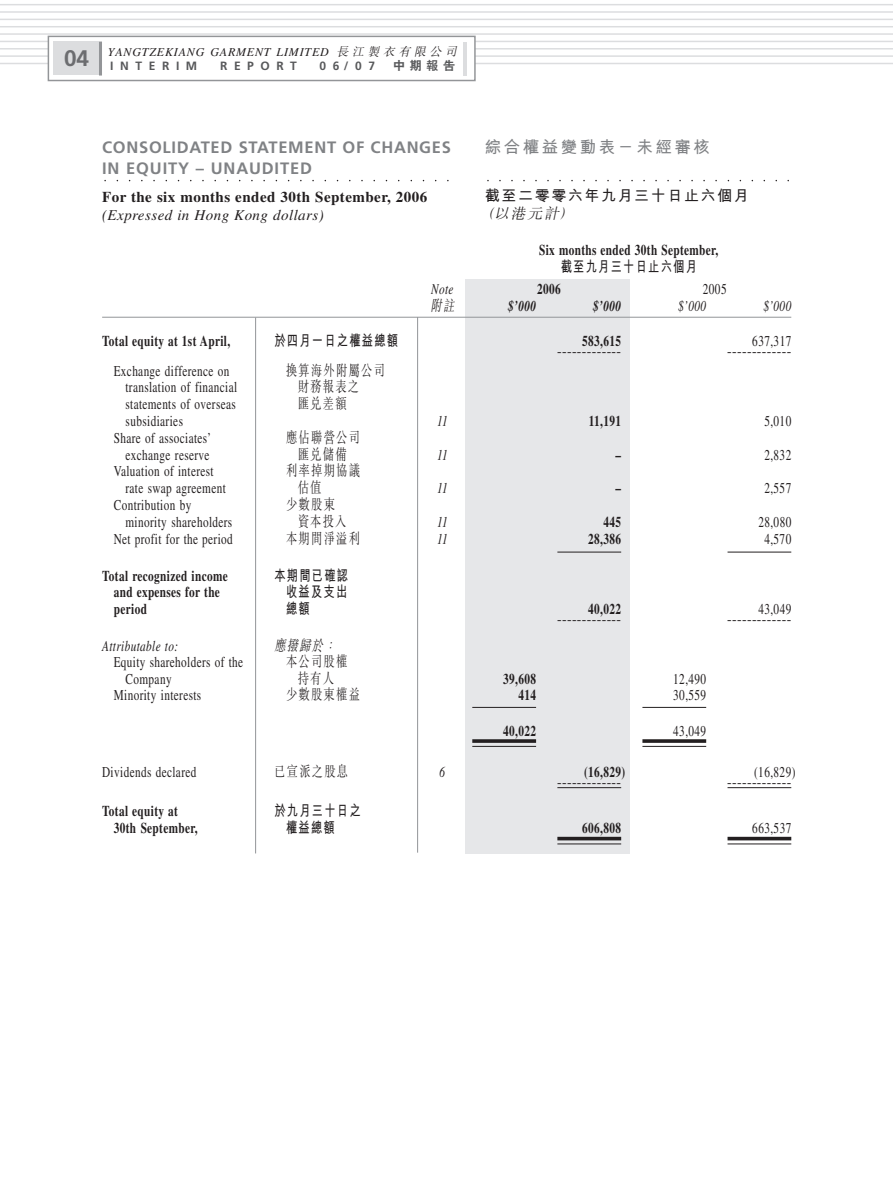
<style>
.page{position:relative;width:893px;height:1190px;background:#fff}
.page>*{position:absolute;margin:0;border:0;box-sizing:border-box;transform-origin:0 0}
.t1{font:700 22.5px "Frutiger";color:#6c6d70}
.t2{font:700 16.5px/21px "Frutiger";letter-spacing:.045em;color:#808285}
.t3{font:700 16.5px "M Hei";letter-spacing:.15em;color:#808285}
.t4{font:15px "Times";letter-spacing:.03em;color:#231f20;scale:.75 1}
.t5{font:700 15px "Times";letter-spacing:.035em;color:#231f20;scale:.75 1}
.t6{font:15px "Times";letter-spacing:.03em;color:#231f20;scale:.93 1}
.t7{font:300 15px "M Sung";letter-spacing:.11em;color:#231f20;scale:.75 1}
.t8{font:700 15px "M Hei";letter-spacing:.11em;color:#231f20;scale:.75 1}
.t9{font:italic 15px "Times";letter-spacing:.03em;color:#231f20;scale:.75 1}
.t10{font:700 15px "Times";letter-spacing:.035em;color:#231f20}
.t11{font:italic 15px "Times";letter-spacing:.03em;color:#231f20}
.t12{font:700 15px "M Hei";letter-spacing:.11em;color:#231f20}
.t13{font:italic 700 15px "Times";letter-spacing:.035em;color:#231f20;scale:.75 1}
.t14{font:italic 300 15px "M Sung";color:#231f20;scale:.75 1}
.t15{font:italic 300 15px "M Sung";color:#231f20}
.t16{font:italic 12px "Times";letter-spacing:.07em;color:#231f20}
.t17{font:700 12px "Frutiger";letter-spacing:.55em;color:#57585a}
.t18{font:12px "Fake Font 000 FA603";color:#57585a}
.s1{font-family:"M Sung";font-weight:300}
</style>
<div class="page">
<hr style="left:0;top:63px;width:892px;height:1px;background:#dcdddf">
<hr style="left:0;top:55px;width:892px;height:2px;background:#dcdddf">
<hr style="left:0;top:48px;width:892px;height:2px;background:#dcdddf">
<hr style="left:0;top:41px;width:892px;height:1px;background:#dcdddf">
<hr style="left:0;top:33px;width:892px;height:2px;background:#dcdddf">
<hr style="left:0;top:26px;width:892px;height:1px;background:#dcdddf">
<hr style="left:0;top:19px;width:892px;height:1px;background:#dcdddf">
<hr style="left:0;top:11px;width:892px;height:2px;background:#dcdddf">
<hr style="left:0;top:4px;width:892px;height:1px;background:#dcdddf">
<div style="left:48px;top:36px;width:427px;height:44px;background:#fff"></div>
<div style="left:48px;top:36px;width:427px;height:45px;border:1px solid #939598"></div>
<div style="left:54px;top:41px;width:45px;height:34px;background:#dcdddf"></div>
<hr style="left:99px;top:42px;width:3px;height:34px;background:#939598">
<hr style="left:463px;top:42px;width:4px;height:34px;background:#dcdddf">
<div style="left:465px;top:279px;width:164px;height:574px;background:#e6e7e9"></div>
<hr style="left:102px;top:317px;width:689px;height:1px;background:#939598">
<hr style="left:557px;top:551px;width:64px;height:1px;background:#231f20">
<hr style="left:727px;top:551px;width:64px;height:1px;background:#231f20">
<hr style="left:472px;top:707px;width:64px;height:1px;background:#231f20">
<hr style="left:642px;top:707px;width:64px;height:1px;background:#231f20">
<svg style="left:472px;top:739px;width:64px;height:4px"></svg>
<hr style="left:472px;top:746px;width:64px;height:1px;background:#231f20">
<svg style="left:642px;top:739px;width:64px;height:4px"></svg>
<hr style="left:642px;top:746px;width:64px;height:1px;background:#231f20">
<hr style="left:557px;top:787px;width:64px;height:1px;background:#231f20">
<hr style="left:727px;top:787px;width:64px;height:1px;background:#231f20">
<svg style="left:557px;top:836px;width:64px;height:4px"></svg>
<hr style="left:557px;top:843px;width:64px;height:1px;background:#231f20">
<svg style="left:727px;top:836px;width:64px;height:4px"></svg>
<hr style="left:727px;top:843px;width:64px;height:1px;background:#231f20">
<hr style="left:255px;top:317px;width:1px;height:536px;background:#939598">
<hr style="left:417px;top:317px;width:1px;height:535px;background:#939598">
<h1 class="t1" style="left:64px;top:50px;width:26px">04</h1>
<p class="t16" style="left:108px;top:48px;width:353px">YANGTZEKIANG GARMENT LIMITED <span class="s1">長江製衣有限公司</span></p>
<p class="t17" style="left:110px;top:62px;width:88px">INTERIM</p>
<p class="t17" style="left:220px;top:62px;width:78px">REPORT</p>
<p class="t17" style="left:319px;top:62px;width:57px">06/07</p>
<p class="t18" style="left:410px;top:60px;width:47px">- !</p>
<p class="t2" style="left:102px;top:139px;width:350px">CONSOLIDATED STATEMENT OF CHANGES<br>IN EQUITY – UNAUDITED</p>
<p class="t10" style="left:102px;top:192px;width:326px">For the six months ended 30th September, 2006</p>
<p class="t11" style="left:102px;top:210px;width:223px">(Expressed in Hong Kong dollars)</p>
<p class="t3" style="left:485px;top:141px;width:226px">綜合權益變動表－未經審核</p>
<p class="t12" style="left:485px;top:190px;width:265px">截至二零零六年九月三十日止六個月</p>
<p class="t15" style="left:479px;top:207px;width:100px">（以港元計）</p>
<p class="t5" style="left:539px;top:245px;width:240px">Six months ended 30th September,</p>
<p class="t8" style="left:560px;top:261px;width:183px">截至九月三十日止六個月</p>
<p class="t9" style="left:431px;top:284px;width:31px">Note</p>
<p class="t5" style="left:537px;top:284px;width:33px">2006</p>
<p class="t4" style="left:703px;top:284px;width:33px">2005</p>
<p class="t14" style="left:430px;top:300px;width:36px">附註</p>
<p class="t13" style="left:508px;top:301px;width:39px">$’000</p>
<p class="t13" style="left:593px;top:301px;width:39px">$’000</p>
<p class="t9" style="left:678px;top:301px;width:39px">$’000</p>
<p class="t9" style="left:763px;top:301px;width:39px">$’000</p>
<p class="t5" style="left:102px;top:336px;width:172px">Total equity at 1st April,</p>
<p class="t8" style="left:274px;top:334px;width:166px">於四月一日之權益總額</p>
<p class="t5" style="left:582px;top:336px;width:53px">583,615</p>
<p class="t4" style="left:752px;top:335px;width:53px">637,317</p>
<p class="t6" style="left:557px;top:345px;width:70px">-------------</p>
<p class="t6" style="left:727px;top:345px;width:70px">-------------</p>
<p class="t4" style="left:114px;top:366px;width:156px">Exchange difference on</p>
<p class="t7" style="left:286px;top:364px;width:133px">換算海外附屬公司</p>
<p class="t4" style="left:125px;top:382px;width:150px">translation of financial</p>
<p class="t7" style="left:298px;top:381px;width:83px">財務報表之</p>
<p class="t4" style="left:125px;top:399px;width:149px">statements of overseas</p>
<p class="t7" style="left:298px;top:397px;width:67px">匯兌差額</p>
<p class="t4" style="left:125px;top:416px;width:78px">subsidiaries</p>
<p class="t9" style="left:437px;top:416px;width:16px">11</p>
<p class="t5" style="left:589px;top:416px;width:45px">11,191</p>
<p class="t4" style="left:764px;top:416px;width:37px">5,010</p>
<p class="t4" style="left:114px;top:432px;width:132px">Share of associates’</p>
<p class="t7" style="left:286px;top:431px;width:100px">應佔聯營公司</p>
<p class="t4" style="left:125px;top:449px;width:114px">exchange reserve</p>
<p class="t7" style="left:298px;top:448px;width:67px">匯兌儲備</p>
<p class="t9" style="left:437px;top:449px;width:16px">11</p>
<p class="t5" style="left:615px;top:450px;width:9px">–</p>
<p class="t4" style="left:764px;top:449px;width:37px">2,832</p>
<p class="t4" style="left:114px;top:466px;width:135px">Valuation of interest</p>
<p class="t7" style="left:286px;top:465px;width:100px">利率掉期協議</p>
<p class="t4" style="left:125px;top:483px;width:135px">rate swap agreement</p>
<p class="t7" style="left:298px;top:482px;width:33px">估值</p>
<p class="t9" style="left:437px;top:483px;width:16px">11</p>
<p class="t5" style="left:615px;top:483px;width:9px">–</p>
<p class="t4" style="left:764px;top:483px;width:37px">2,557</p>
<p class="t4" style="left:114px;top:500px;width:105px">Contribution by</p>
<p class="t7" style="left:286px;top:499px;width:67px">少數股東</p>
<p class="t4" style="left:125px;top:517px;width:144px">minority shareholders</p>
<p class="t7" style="left:298px;top:516px;width:67px">資本投入</p>
<p class="t9" style="left:437px;top:517px;width:16px">11</p>
<p class="t5" style="left:603px;top:517px;width:25px">445</p>
<p class="t4" style="left:758px;top:517px;width:45px">28,080</p>
<p class="t4" style="left:114px;top:534px;width:160px">Net profit for the period</p>
<p class="t7" style="left:286px;top:533px;width:100px">本期間淨溢利</p>
<p class="t9" style="left:437px;top:534px;width:16px">11</p>
<p class="t5" style="left:588px;top:534px;width:45px">28,386</p>
<p class="t4" style="left:764px;top:534px;width:37px">4,570</p>
<p class="t5" style="left:102px;top:571px;width:169px">Total recognized income</p>
<p class="t8" style="left:274px;top:569px;width:100px">本期間已確認</p>
<p class="t5" style="left:114px;top:587px;width:143px">and expenses for the</p>
<p class="t8" style="left:286px;top:586px;width:83px">收益及支出</p>
<p class="t5" style="left:114px;top:604px;width:46px">period</p>
<p class="t8" style="left:286px;top:603px;width:33px">總額</p>
<p class="t5" style="left:588px;top:604px;width:45px">40,022</p>
<p class="t4" style="left:758px;top:604px;width:45px">43,049</p>
<p class="t6" style="left:557px;top:614px;width:70px">-------------</p>
<p class="t6" style="left:727px;top:614px;width:70px">-------------</p>
<p class="t9" style="left:102px;top:640px;width:103px">Attributable to:</p>
<p class="t14" style="left:274px;top:639px;width:86px">應撥歸於：</p>
<p class="t4" style="left:114px;top:657px;width:174px">Equity shareholders of the</p>
<p class="t7" style="left:286px;top:655px;width:83px">本公司股權</p>
<p class="t4" style="left:125px;top:673px;width:63px">Company</p>
<p class="t7" style="left:298px;top:672px;width:50px">持有人</p>
<p class="t5" style="left:503px;top:673px;width:45px">39,608</p>
<p class="t4" style="left:673px;top:673px;width:45px">12,490</p>
<p class="t4" style="left:114px;top:690px;width:118px">Minority interests</p>
<p class="t7" style="left:286px;top:688px;width:100px">少數股東權益</p>
<p class="t5" style="left:518px;top:690px;width:25px">414</p>
<p class="t4" style="left:673px;top:690px;width:45px">30,559</p>
<p class="t5" style="left:503px;top:726px;width:45px">40,022</p>
<p class="t4" style="left:673px;top:726px;width:45px">43,049</p>
<p class="t4" style="left:102px;top:767px;width:127px">Dividends declared</p>
<p class="t7" style="left:274px;top:765px;width:100px">已宣派之股息</p>
<p class="t9" style="left:439px;top:767px;width:9px">6</p>
<p class="t5" style="left:584px;top:767px;width:57px">(16,829)</p>
<p class="t4" style="left:754px;top:767px;width:57px">(16,829)</p>
<p class="t6" style="left:557px;top:777px;width:70px">-------------</p>
<p class="t6" style="left:727px;top:777px;width:70px">-------------</p>
<p class="t5" style="left:102px;top:806px;width:103px">Total equity at</p>
<p class="t8" style="left:274px;top:805px;width:116px">於九月三十日之</p>
<p class="t5" style="left:114px;top:823px;width:113px">30th September,</p>
<p class="t8" style="left:286px;top:822px;width:67px">權益總額</p>
<p class="t5" style="left:582px;top:823px;width:53px">606,808</p>
<p class="t4" style="left:752px;top:823px;width:53px">663,537</p>
</div>
